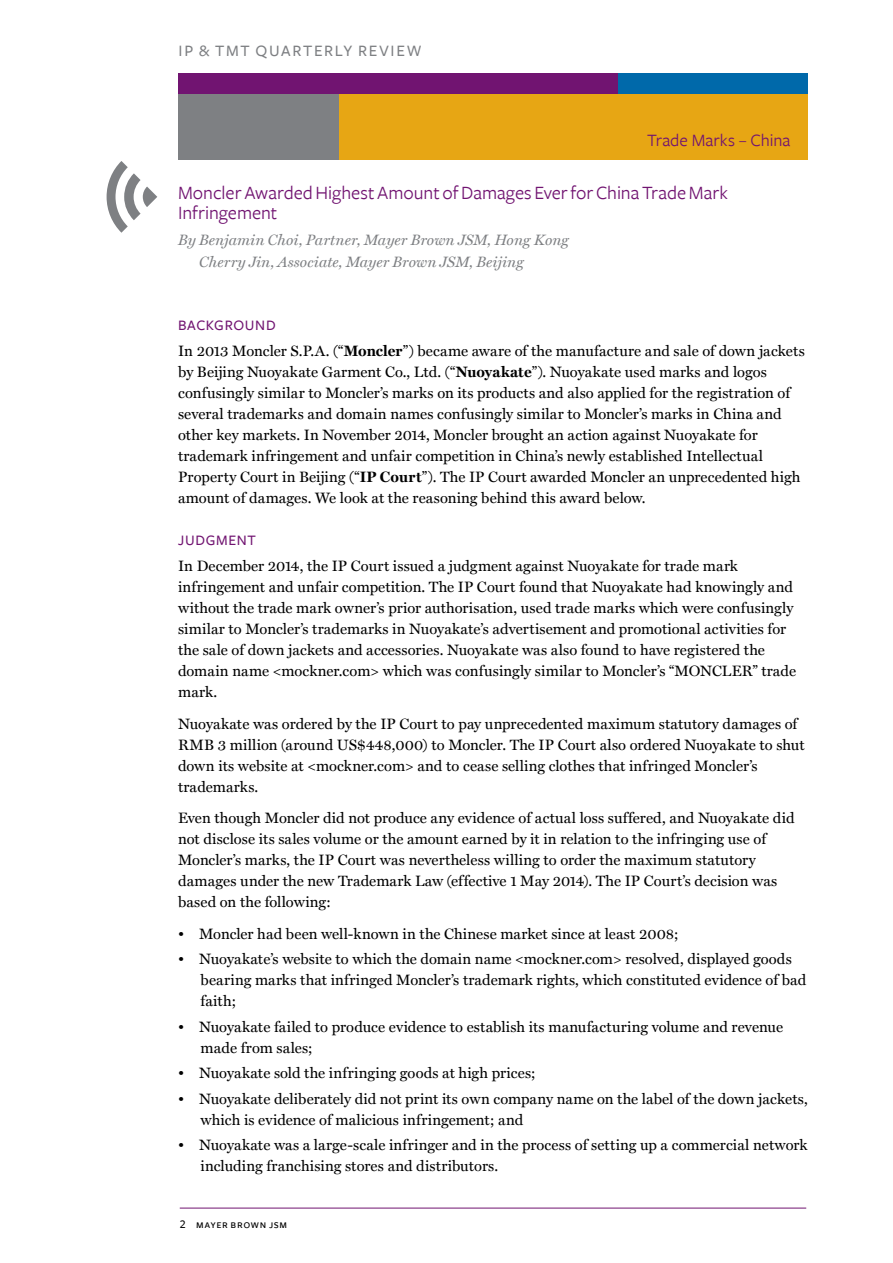
<style>
.page{position:relative;width:893px;height:1263px;background:#fff}
.page>*{position:absolute;margin:0;border:0;box-sizing:border-box;transform-origin:0 0}
.t1{font:19.5px/20.2px "Freight Sans";color:#711471}
.t2{font:18px "Freight Sans";color:#711471}
.t3{font:16.5px "Freight Sans Medium SC";letter-spacing:.1em;color:#7e8083}
.t4{font:15px/21px "Miller Text";letter-spacing:.005em;color:#000}
.t5{font:italic 15px/21px "Miller Text";letter-spacing:.005em;color:#7e8083}
.t6{font:500 15px "Freight Sans";color:#711471}
.t7{font:12px "Freight Sans Medium SC";letter-spacing:.05em;color:#000}
.s1{font-weight:700}
</style>
<div class="page">
<div style="left:178px;top:88px;width:165px;height:71px;background:#7e8083"></div>
<div style="left:339px;top:88px;width:469px;height:71px;background:#e7a614"></div>
<hr style="left:180px;top:1208px;width:626px;height:1px;background:#711471">
<div style="left:178px;top:73px;width:443px;height:21px;background:#711471"></div>
<div style="left:618px;top:73px;width:190px;height:21px;background:#0069aa"></div>
<svg style="left:106px;top:161px;width:51px;height:72px"></svg>
<p class="t3" style="left:179px;top:41px;width:245px">IP &amp; TMT Quarterly Revi ew</p>
<p class="t2" style="left:647px;top:130px;width:145px">Trade Marks – China</p>
<h1 class="t1" style="left:178px;top:183px;width:551px">Moncler Awarded Highest Amount of Damages Ever for China Trade Mark<br>Infringement</h1>
<p class="t5" style="left:199px;top:230px;width:371px;text-indent:-21px">By Benjamin Choi, Partner, Mayer Brown JSM, Hong Kong<br>Cherry Jin, Associate, Mayer Brown JSM, Beijing</p>
<p class="t6" style="left:178px;top:316px;width:20px">BACKGROUND</p>
<p class="t4" style="left:178px;top:340px;width:628px">In 2013 Moncler S.P.A. (“<span class="s1">Moncler</span>”) became aware of the manufacture and sale of down jackets by Beijing Nuoyakate Garment Co., Ltd. (“<span class="s1">Nuoyakate</span>”). Nuoyakate used marks and logos confusingly similar to Moncler’s marks on its products and also applied for the registration of several trademarks and domain names confusingly similar to Moncler’s marks in China and other key markets. In November 2014, Moncler brought an action against Nuoyakate for trademark infringement and unfair competition in China’s newly established Intellectual Property Court in Beijing (“<span class="s1">IP Court</span>”). The IP Court awarded Moncler an unprecedented high amount of damages. We look at the reasoning behind this award below.</p>
<p class="t6" style="left:178px;top:532px;width:18px">JUDGMENT</p>
<p class="t4" style="left:178px;top:555px;width:620px">In December 2014, the IP Court issued a judgment against Nuoyakate for trade mark infringement and unfair competition. The IP Court found that Nuoyakate had knowingly and without the trade mark owner’s prior authorisation, used trade marks which were confusingly similar to Moncler’s trademarks in Nuoyakate’s advertisement and promotional activities for the sale of down jackets and accessories. Nuoyakate was also found to have registered the domain name &lt;mockner.com&gt; which was confusingly similar to Moncler’s “MONCLER” trade mark.</p>
<p class="t4" style="left:178px;top:713px;width:628px">Nuoyakate was ordered by the IP Court to pay unprecedented maximum statutory damages of RMB 3 million (around US$448,000) to Moncler. The IP Court also ordered Nuoyakate to shut down its website at &lt;mockner.com&gt; and to cease selling clothes that infringed Moncler’s trademarks.</p>
<p class="t4" style="left:178px;top:807px;width:618px">Even though Moncler did not produce any evidence of actual loss suffered, and Nuoyakate did not disclose its sales volume or the amount earned by it in relation to the infringing use of Moncler’s marks, the IP Court was nevertheless willing to order the maximum statutory damages under the new Trademark Law (effective 1 May 2014). The IP Court’s decision was based on the following:</p>
<p class="t4" style="left:178px;top:923px;width:502px">• Moncler had been well-known in the Chinese market since at least 2008;</p>
<p class="t4" style="left:201px;top:948px;width:607px;text-indent:-22px">• Nuoyakate’s website to which the domain name &lt;mockner.com&gt; resolved, displayed goods bearing marks that infringed Moncler’s trademark rights, which constituted evidence of bad faith;</p>
<p class="t4" style="left:201px;top:1016px;width:584px;text-indent:-22px">• Nuoyakate failed to produce evidence to establish its manufacturing volume and revenue made from sales;</p>
<p class="t4" style="left:178px;top:1062px;width:359px">• Nuoyakate sold the infringing goods at high prices;</p>
<p class="t4" style="left:201px;top:1088px;width:609px;text-indent:-22px">• Nuoyakate deliberately did not print its own company name on the label of the down jackets, which is evidence of malicious infringement; and</p>
<p class="t4" style="left:201px;top:1134px;width:608px;text-indent:-22px">• Nuoyakate was a large-scale infringer and in the process of setting up a commercial network including franchising stores and distributors.</p>
<p class="t7" style="left:180px;top:1217px;width:109px">2 mayer brown jsm</p>
</div>
